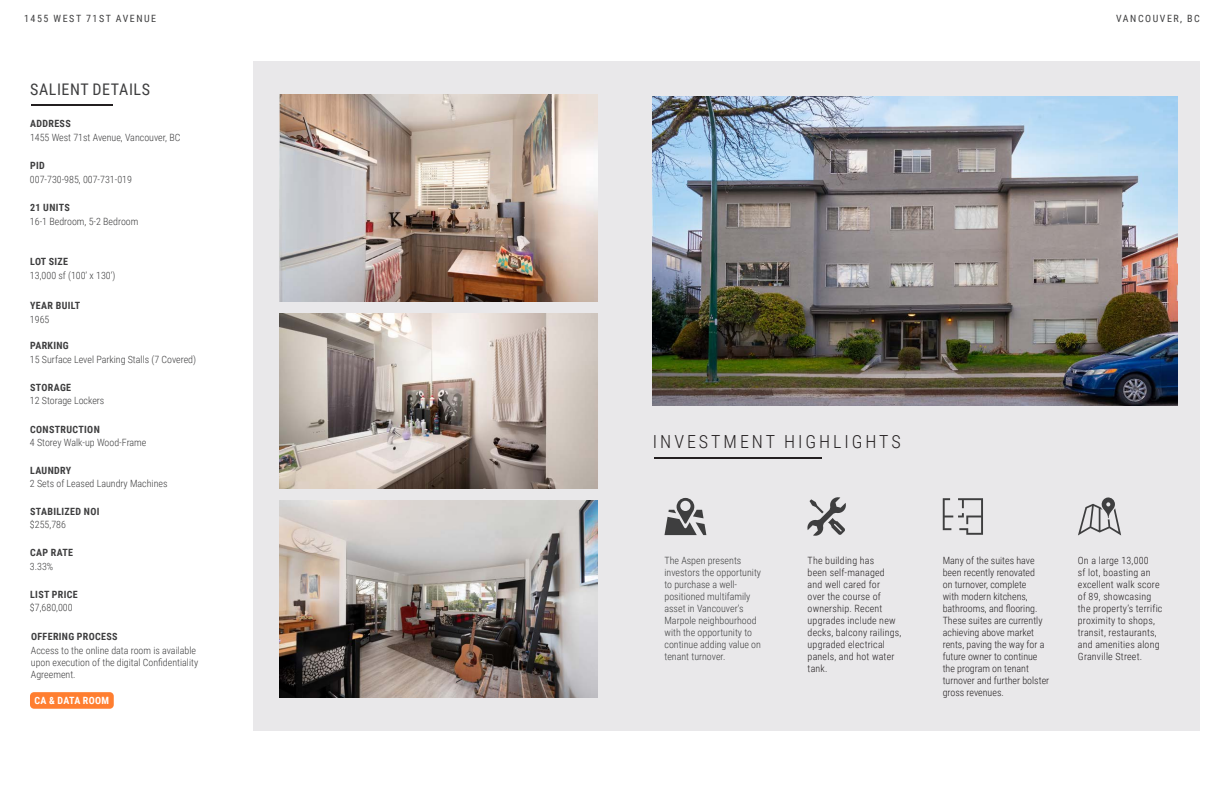
<style>
.page{position:relative;width:1224px;height:792px;background:#fff}
.page>*{position:absolute;margin:0;border:0;box-sizing:border-box;transform-origin:0 0}
.Reg_18ptx_Led_18{font:300 18px "Roboto Condensed";letter-spacing:.165em;color:#231f20}
.Section_Header{font:16px "Roboto Condensed";letter-spacing:.035em;color:#3e3e3f}
.Body_-_New{font:300 10px/12px "Roboto Condensed";color:#3e3e3f}
.Reg_10pt_Lead_15{font:300 10px/12px "Roboto Condensed";letter-spacing:.02em;color:#231f20}
.Reg_10pt_Lead_15-2{font:300 10px/12px "Roboto Condensed";color:#231f20}
.Body_-_New-2{font:700 10px "Roboto Condensed";letter-spacing:.035em;color:#3e3e3f}
.t1{font:10px "Roboto Condensed";letter-spacing:.155em;color:#3e3e3f}
.t2{font:700 10px "Roboto Condensed";letter-spacing:.035em;color:#fff}
</style>
<div class="page">
<div style="left:253px;top:61px;width:947px;height:670px;background:#e9e8ea"></div>
<svg style="left:807px;top:497px;width:39px;height:39px"></svg>
<svg style="left:664px;top:498px;width:42px;height:37px"></svg>
<svg style="left:943px;top:498px;width:40px;height:37px"></svg>
<hr style="left:654px;top:457px;width:167px;height:1px;background:#231f20">
<img style="left:653px;top:97px;width:525px;height:308px">
<svg style="left:1078px;top:497px;width:43px;height:39px"></svg>
<img style="left:280px;top:95px;width:318px;height:206px">
<img style="left:280px;top:500px;width:318px;height:197px">
<img style="left:280px;top:313px;width:318px;height:175px">
<div style="left:30px;top:692px;width:84px;height:17px;background:#ff7e30;border-radius:4px"></div>
<hr style="left:31px;top:104px;width:81px;height:1px;background:#231f20">
<p class="t1" style="left:24px;top:11px;width:134px">1455 WEST 71ST AVENUE</p>
<p class="t1" style="left:1116px;top:11px;width:85px">VANCOUVER, BC</p>
<p class="Section_Header" style="left:30px;top:78px;width:121px">SALIENT DETAILS</p>
<p class="Body_-_New-2" style="left:30px;top:117px;width:42px">ADDRESS</p>
<p class="Body_-_New" style="left:30px;top:132px;width:152px">1455 West 71st Avenue, Vancouver, BC</p>
<p class="Body_-_New-2" style="left:30px;top:159px;width:16px">PID</p>
<p class="Body_-_New" style="left:30px;top:174px;width:103px">007-730-985, 007-731-019</p>
<p class="Body_-_New-2" style="left:30px;top:201px;width:41px">21 UNITS</p>
<p class="Body_-_New" style="left:30px;top:216px;width:110px">16-1 Bedroom, 5-2 Bedroom</p>
<p class="Body_-_New-2" style="left:30px;top:255px;width:39px">LOT SIZE</p>
<p class="Body_-_New" style="left:30px;top:270px;width:87px">13,000 sf (100’ x 130’)</p>
<p class="Body_-_New-2" style="left:30px;top:298px;width:52px">YEAR BUILT</p>
<p class="Body_-_New" style="left:30px;top:313px;width:21px">1965</p>
<p class="Body_-_New-2" style="left:30px;top:338px;width:40px">PARKING</p>
<p class="Body_-_New" style="left:30px;top:354px;width:168px">15 Surface Level Parking Stalls (7 Covered)</p>
<p class="Body_-_New-2" style="left:30px;top:380px;width:43px">STORAGE</p>
<p class="Body_-_New" style="left:30px;top:395px;width:76px">12 Storage Lockers</p>
<p class="Body_-_New-2" style="left:30px;top:422px;width:71px">CONSTRUCTION</p>
<p class="Body_-_New" style="left:30px;top:436px;width:118px">4 Storey Walk-up Wood-Frame</p>
<p class="Body_-_New-2" style="left:30px;top:463px;width:43px">LAUNDRY</p>
<p class="Body_-_New" style="left:30px;top:477px;width:139px">2 Sets of Leased Laundry Machines</p>
<p class="Body_-_New-2" style="left:30px;top:504px;width:71px">STABILIZED NOI</p>
<p class="Body_-_New" style="left:30px;top:518px;width:37px">$255,786</p>
<p class="Body_-_New-2" style="left:30px;top:545px;width:45px">CAP RATE</p>
<p class="Body_-_New" style="left:30px;top:560px;width:25px">3.33%</p>
<p class="Body_-_New-2" style="left:30px;top:587px;width:49px">LIST PRICE</p>
<p class="Body_-_New" style="left:30px;top:601px;width:44px">$7,680,000</p>
<p class="Body_-_New-2" style="left:31px;top:629px;width:88px">OFFERING PROCESS</p>
<p class="Body_-_New" style="left:31px;top:644px;width:169px">Access to the online data room is available upon execution of the digital Confidentiality<br>Agreement.</p>
<p class="t2" style="left:35px;top:694px;width:76px">CA &amp; DATA ROOM</p>
<p class="Reg_18ptx_Led_18" style="left:653px;top:429px;width:249px">INVESTMENT HIGHLIGHTS</p>
<p class="Body_-_New" style="left:664px;top:555px;width:98px">The Aspen presents investors the opportunity to purchase a well&shy;positioned multifamily asset in Vancouver’s<br>Marpole neighbourhood with the opportunity to continue adding value on tenant turnover.</p>
<p class="Reg_10pt_Lead_15" style="left:808px;top:555px;width:95px">The building has<br>been self-managed and well cared for<br>over the course of ownership. Recent upgrades include new decks, balcony railings, upgraded electrical panels, and hot water tank.</p>
<p class="Reg_10pt_Lead_15-2" style="left:943px;top:555px;width:108px">Many of the suites have been recently renovated<br>on turnover, complete<br>with modern kitchens, bathrooms, and flooring.<br>These suites are currently achieving above market rents, paving the way for a future owner to continue the program on tenant turnover and further bolster gross revenues.</p>
<p class="Reg_10pt_Lead_15" style="left:1078px;top:555px;width:86px">On a large 13,000<br>sf lot, boasting an excellent walk score of 89, showcasing the property’s terrific proximity to shops, transit, restaurants, and amenities along<br>Granville Street.</p>
</div>
